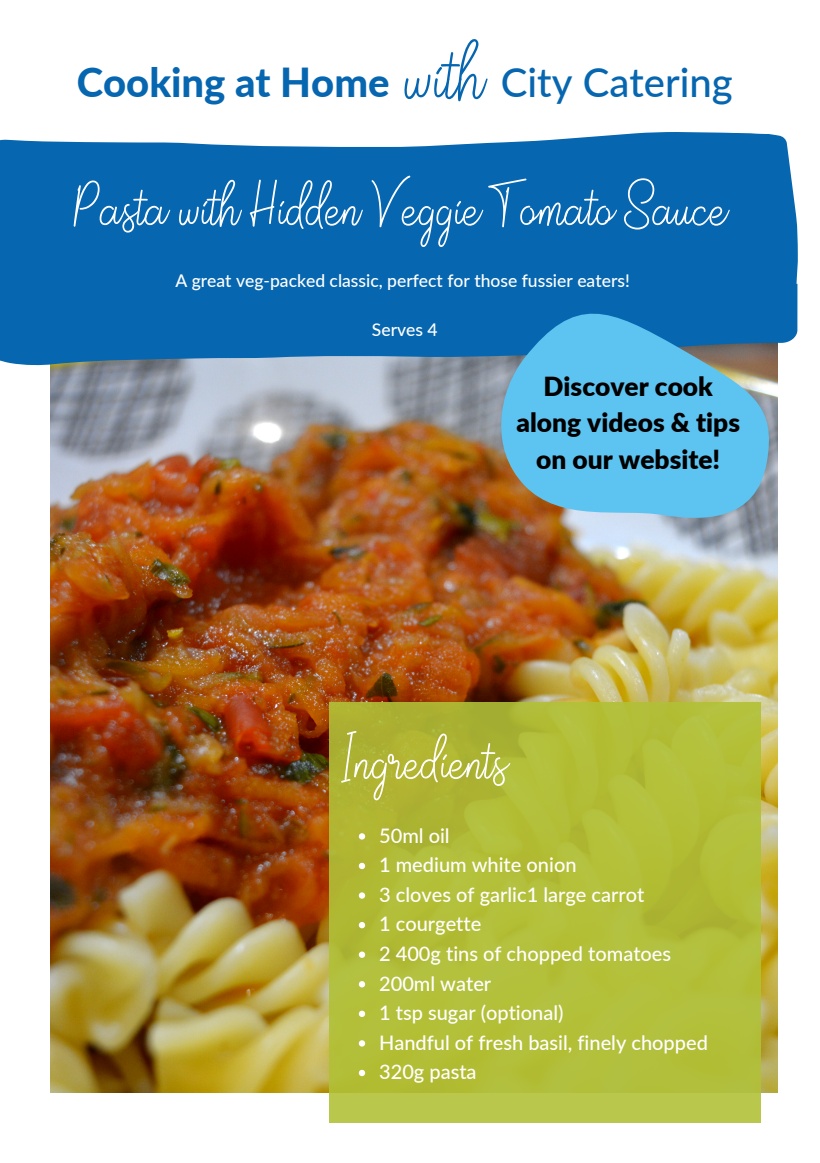
<style>
.page{position:relative;width:820px;height:1163px;background:#fff}
.page>*{position:absolute;margin:0;border:0;box-sizing:border-box;transform-origin:0 0}
.t1{font:105.62px "Jalisco Script";color:#0666b0}
.t2{font:80px "Jalisco Script";color:#fff}
.t3{font:800 40px "Lato";color:#0666b0}
.t4{font:500 40px "Lato";color:#0666b0}
.t5{font:900 26.25px/36.6px "Lato";color:#000;text-align:center}
.t6{font:500 20px/29.5px "Lato";color:#fff}
.t7{font:500 17.5px "Lato";color:#fff}
</style>
<div class="page">
<img style="left:51px;top:400px;width:726px;height:692px">
<div style="left:329px;top:702px;width:432px;height:420px;background:#b1c137"></div>
<svg style="left:0;top:132px;width:798px;height:268px;background:#2475b5"></svg>
<svg style="left:359px;top:833px;width:6px;height:6px"></svg>
<svg style="left:359px;top:862px;width:6px;height:7px"></svg>
<svg style="left:359px;top:892px;width:6px;height:6px"></svg>
<svg style="left:359px;top:922px;width:6px;height:6px"></svg>
<svg style="left:359px;top:951px;width:6px;height:6px"></svg>
<svg style="left:359px;top:981px;width:6px;height:6px"></svg>
<svg style="left:359px;top:1010px;width:6px;height:7px"></svg>
<svg style="left:359px;top:1040px;width:6px;height:6px"></svg>
<svg style="left:359px;top:1069px;width:6px;height:7px"></svg>
<svg style="left:488px;top:294px;width:289px;height:229px;background:#58a6cd"></svg>
<h3 class="t3" style="left:77px;top:57px;width:314px">Cooking at Home</h3>
<h1 class="t1" style="left:404px;top:34px;width:81px">with</h1>
<h3 class="t4" style="left:500px;top:58px;width:233px">City Catering</h3>
<h2 class="t2" style="left:74px;top:176px;width:653px">Pasta withHiddenVeggieTomatoSauce</h2>
<p class="t7" style="left:175px;top:269px;width:456px">A great veg-packed classic, perfect for those fussier eaters!</p>
<p class="t7" style="left:372px;top:318px;width:67px">Serves 4</p>
<h3 class="t5" style="left:516px;top:367px;width:225px">Discover cook along videos &amp; tips on our website!</h3>
<h2 class="t2" style="left:345px;top:729px;width:163px">Ingredients</h2>
<p class="t6" style="left:379px;top:820px;width:330px">50ml oil<br>1 medium white onion<br>3 cloves of garlic1 large carrot<br>1 courgette<br>2 400g tins of chopped tomatoes<br>200ml water<br>1 tsp sugar (optional)<br>Handful of fresh basil, finely chopped<br>320g pasta</p>
</div>
